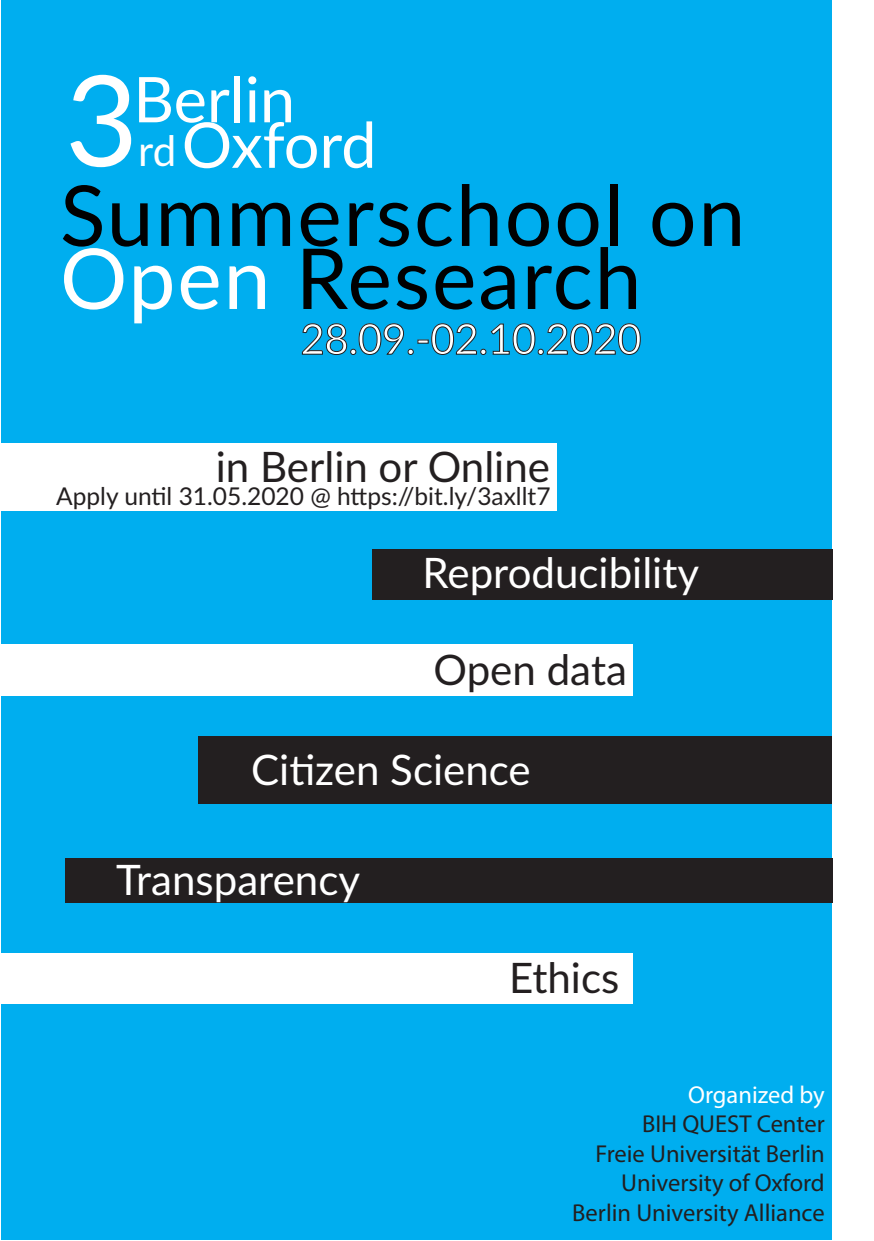
<style>
.page{position:relative;width:874px;height:1241px;background:#fff}
.page>*{position:absolute;margin:0;border:0;box-sizing:border-box;transform-origin:0 0}
.t1{font:126px "Lato";color:#fff}
.t2{font:84px/63px "Lato";letter-spacing:.02em;color:#000001}
.t3{font:63px/45.5px "Lato";color:#fff}
.t4{font:42px "Lato";color:#fff}
.t5{font:42px "Lato";color:#231f20}
.t6{font:24.5px/29.4px "Myriad Pro";color:#231f20;text-align:right}
.t7{font:24.5px "Lato";color:#231f20}
.t8{font:24.5px "Myriad Pro";color:#fff}
.s1{color:#fff}
</style>
<div class="page">
<div style="left:2px;top:0;width:829px;height:1238px;background:#00aeef"></div>
<div style="left:2px;top:443px;width:554px;height:68px;background:#fff"></div>
<div style="left:372px;top:548px;width:459px;height:51px;background:#231f20"></div>
<div style="left:2px;top:644px;width:630px;height:51px;background:#fff"></div>
<div style="left:198px;top:735px;width:633px;height:68px;background:#231f20"></div>
<div style="left:65px;top:857px;width:766px;height:45px;background:#231f20"></div>
<div style="left:2px;top:953px;width:630px;height:50px;background:#fff"></div>
<svg style="left:302px;top:323px;width:338px;height:32px"></svg>
<h1 class="t1" style="left:65px;top:30px;width:75px">3</h1>
<h3 class="t3" style="left:182px;top:74px;width:196px;text-indent:-48px">Berlin<br>Oxford</h3>
<h2 class="t2" style="left:60px;top:180px;width:686px">Summerschool on<br><span class="s1">Open</span> Research</h2>
<h3 class="t4" style="left:138px;top:121px;width:39px">rd</h3>
<h3 class="t4" style="left:300px;top:309px;width:342px">28.09.-02.10.2020</h3>
<h3 class="t5" style="left:216px;top:436px;width:335px">in Berlin or Online</h3>
<p class="t7" style="left:56px;top:478px;width:495px">Apply until 31.05.2020 @ https://bit.ly/3axllt7</p>
<h3 class="t4" style="left:422px;top:542px;width:278px">Reproducibility</h3>
<h3 class="t5" style="left:433px;top:639px;width:195px">Open data</h3>
<h3 class="t4" style="left:251px;top:739px;width:281px">Citizen Science</h3>
<h3 class="t4" style="left:116px;top:849px;width:245px">Transparency</h3>
<h3 class="t5" style="left:509px;top:947px;width:112px">Ethics</h3>
<p class="t8" style="left:687px;top:1079px;width:138px">Organized by</p>
<p class="t6" style="left:572px;top:1108px;width:254px">BIH QUEST Center<br>Freie Universität Berlin<br>University of Oxford<br>Berlin University Alliance</p>
</div>
